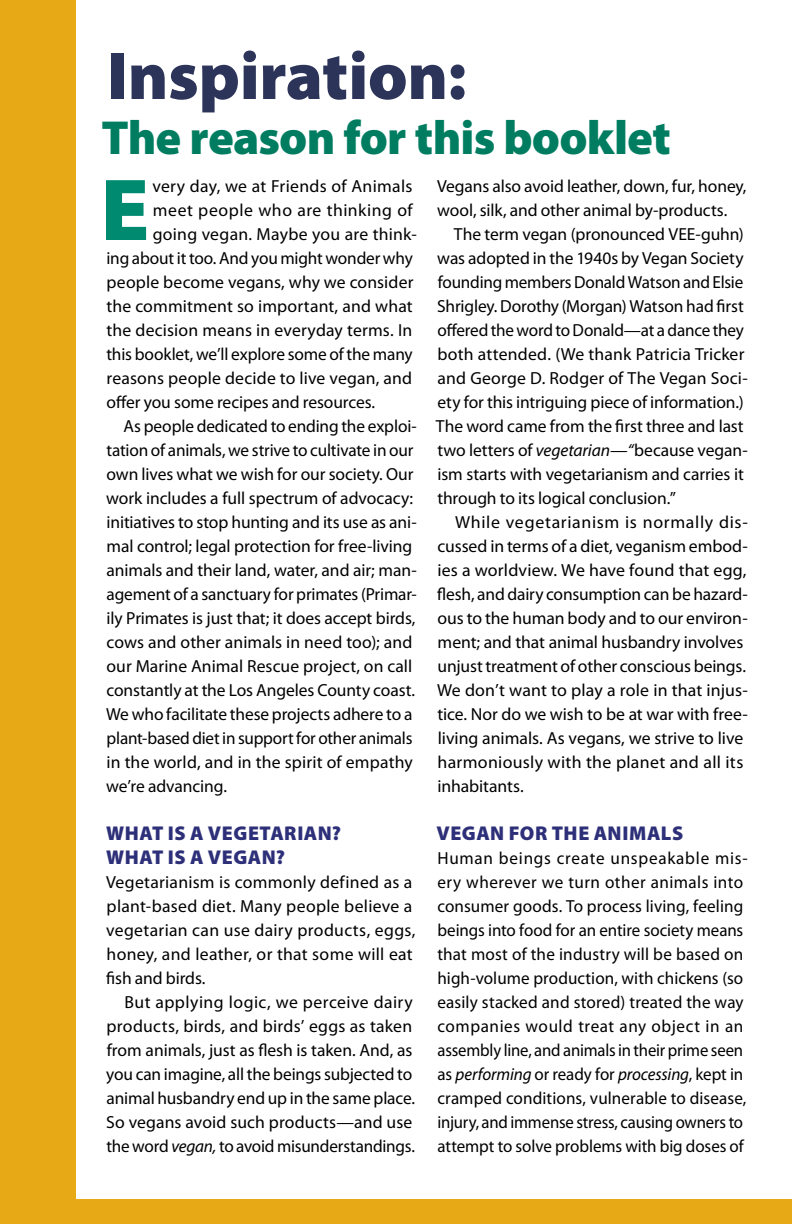
<style>
.page{position:relative;width:792px;height:1224px;background:#fff}
.page>*{position:absolute;margin:0;border:0;box-sizing:border-box;transform-origin:0 0}
.t1{font:900 88.8px "Myriad Pro";color:#008a6f}
.t2{font:900 68px "Myriad Pro";letter-spacing:-.005em;color:#2d3459}
.t3{font:900 48px "Myriad Pro";letter-spacing:-.02em;color:#007d61}
.t4{font:900 20px/24px "Myriad Pro";letter-spacing:.025em;color:#2d2f79}
.t5{font:17.6px/24px "Myriad Pro";color:#000}
.t6{font:17.6px "Myriad Pro";letter-spacing:.03em;color:#000}
.s1{font-style:italic}
</style>
<div class="page">
<div style="left:0;top:0;width:76px;height:1224px;background:#e7a916"></div>
<div style="left:0;top:1199px;width:792px;height:25px;background:#e7a916"></div>
<h2 class="t2" style="left:107px;top:31px;width:361px">Inspiration:</h2>
<h3 class="t3" style="left:102px;top:105px;width:571px">The reason for this booklet</h3>
<h1 class="t1" style="left:100px;top:151px;width:50px">E</h1>
<p class="t5" style="left:152px;top:174px;width:262px">very day, we at Friends of Animals</p>
<p class="t5" style="left:437px;top:174px;width:311px">Vegans also avoid leather, down, fur, honey, wool, silk, and other animal by-products.</p>
<p class="t5" style="left:436px;top:222px;width:313px;text-indent:18px">The term vegan (pronounced VEE-guhn) was adopted in the 1940s by Vegan Society founding members Donald Watson and Elsie Shrigley. Dorothy (Morgan) Watson had first offered the word to Donald—at a dance they both attended. (We thank Patricia Tricker and George D. Rodger of The Vegan Soci&shy;ety for this intriguing piece of information.)<br>The word came from the first three and last two letters of <span class="s1">vegetarian—“</span>because vegan&shy;ism starts with vegetarianism and carries it through to its logical conclusion.”</p>
<p class="t5" style="left:437px;top:510px;width:312px;text-indent:18px">While vegetarianism is normally dis&shy;cussed in terms of a diet, veganism embod&shy;ies a worldview. We have found that egg, flesh, and dairy consumption can be hazard&shy;ous to the human body and to our environ&shy;ment; and that animal husbandry involves unjust treatment of other conscious beings.<br>We don’t want to play a role in that injus&shy;tice. Nor do we wish to be at war with free&shy;living animals. As vegans, we strive to live harmoniously with the planet and all its inhabitants.</p>
<p class="t4" style="left:437px;top:820px;width:248px">VEGAN FOR THE ANIMALS</p>
<p class="t5" style="left:437px;top:846px;width:312px">Human beings create unspeakable mis&shy;ery wherever we turn other animals into consumer goods. To process living, feeling beings into food for an entire society means that most of the industry will be based on high-volume production, with chickens (so easily stacked and stored) treated the way companies would treat any object in an assembly line, and animals in their prime seen as <span class="s1">performing</span> or ready for <span class="s1">processing</span>, kept in cramped conditions, vulnerable to disease, injury, and immense stress, causing owners to attempt to solve problems with big doses of</p>
<p class="t6" style="left:153px;top:199px;width:261px">meet people who are thinking of</p>
<p class="t5" style="left:153px;top:222px;width:265px">going vegan. Maybe you are think-</p>
<p class="t5" style="left:107px;top:246px;width:308px">ing about it too. And you might wonder why</p>
<p class="t5" style="left:107px;top:270px;width:308px">people become vegans, why we consider</p>
<p class="t5" style="left:106px;top:294px;width:308px">the commitment so important, and what</p>
<p class="t5" style="left:106px;top:318px;width:307px">the decision means in everyday terms. In</p>
<p class="t5" style="left:106px;top:342px;width:308px">this booklet, we’ll explore some of the many</p>
<p class="t5" style="left:107px;top:366px;width:307px">reasons people decide to live vegan, and</p>
<p class="t5" style="left:107px;top:390px;width:270px">offer you some recipes and resources.</p>
<p class="t5" style="left:124px;top:414px;width:295px">As people dedicated to ending the exploi-</p>
<p class="t5" style="left:106px;top:438px;width:309px">tation of animals, we strive to cultivate in our</p>
<p class="t5" style="left:107px;top:462px;width:308px">own lives what we wish for our society. Our</p>
<p class="t5" style="left:106px;top:486px;width:308px">work includes a full spectrum of advocacy:</p>
<p class="t5" style="left:107px;top:510px;width:312px">initiatives to stop hunting and its use as ani-</p>
<p class="t5" style="left:107px;top:534px;width:307px">mal control; legal protection for free-living</p>
<p class="t5" style="left:107px;top:558px;width:312px">animals and their land, water, and air; man-</p>
<p class="t5" style="left:107px;top:582px;width:312px">agement of a sanctuary for primates (Primar-</p>
<p class="t5" style="left:107px;top:606px;width:311px">ily Primates is just that; it does accept birds,</p>
<p class="t5" style="left:107px;top:630px;width:307px">cows and other animals in need too); and</p>
<p class="t5" style="left:107px;top:654px;width:307px">our Marine Animal Rescue project, on call</p>
<p class="t5" style="left:107px;top:678px;width:310px">constantly at the Los Angeles County coast.</p>
<p class="t5" style="left:106px;top:702px;width:308px">We who facilitate these projects adhere to a</p>
<p class="t5" style="left:107px;top:726px;width:307px">plant-based diet in support for other animals</p>
<p class="t5" style="left:107px;top:750px;width:308px">in the world, and in the spirit of empathy</p>
<p class="t5" style="left:106px;top:774px;width:122px">we’re advancing.</p>
<p class="t4" style="left:106px;top:820px;width:236px">WHAT IS A VEGETARIAN?<br>WHAT IS A VEGAN?</p>
<p class="t5" style="left:106px;top:870px;width:311px">Vegetarianism is commonly defined as a plant-based diet. Many people believe a vegetarian can use dairy products, eggs, honey, and leather, or that some will eat fish and birds.</p>
<p class="t5" style="left:106px;top:990px;width:310px;text-indent:18px">But applying logic, we perceive dairy products, birds, and birds’ eggs as taken from animals, just as flesh is taken. And, as you can imagine, all the beings subjected to animal husbandry end up in the same place.<br>So vegans avoid such products—and use the word <span class="s1">vegan,</span> to avoid misunderstandings.</p>
</div>
